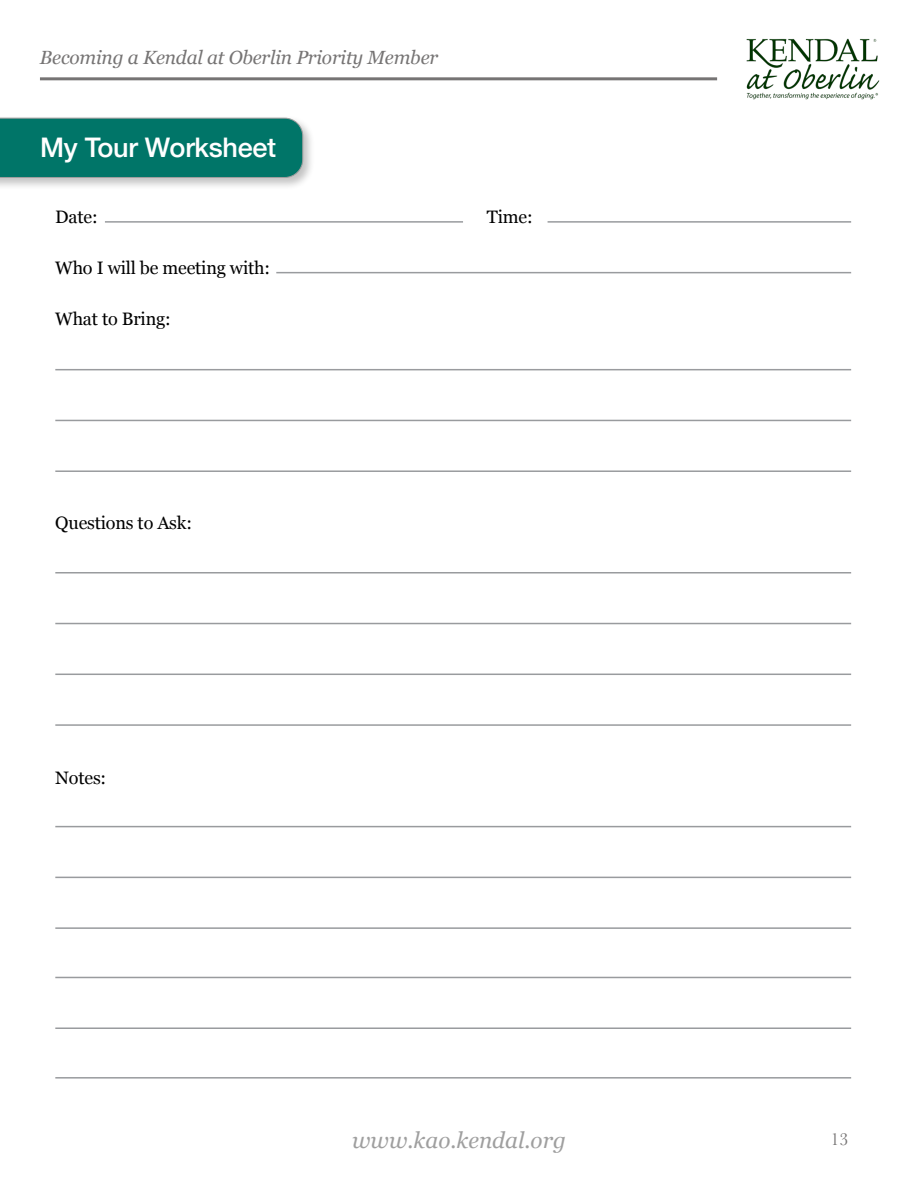
<style>
.page{position:relative;width:918px;height:1188px;background:#fff}
.page>*{position:absolute;margin:0;border:0;box-sizing:border-box;transform-origin:0 0}
.t1{font:500 27px "Helvetica Neue";letter-spacing:-.01em;color:#fff}
.t2{font:italic 22.5px "Georgia";color:#9f9f9f}
.t3{font:italic 19.05px "Georgia";letter-spacing:-.01em;color:#767474}
.t4{font:18px "Georgia";letter-spacing:-.01em;color:#000}
.t5{font:18px "Baskerville";color:#767474}
</style>
<div class="page">
<hr style="left:548px;top:221px;width:303px;height:2px;background:#999b9e">
<hr style="left:55px;top:1077px;width:796px;height:2px;background:#999b9e">
<hr style="left:55px;top:1028px;width:796px;height:1px;background:#999b9e">
<hr style="left:55px;top:927px;width:796px;height:2px;background:#999b9e">
<hr style="left:55px;top:724px;width:796px;height:2px;background:#999b9e">
<hr style="left:55px;top:674px;width:796px;height:1px;background:#999b9e">
<hr style="left:55px;top:470px;width:796px;height:2px;background:#999b9e">
<hr style="left:55px;top:977px;width:796px;height:1px;background:#999b9e">
<hr style="left:55px;top:877px;width:796px;height:1px;background:#999b9e">
<hr style="left:55px;top:623px;width:796px;height:1px;background:#999b9e">
<hr style="left:55px;top:420px;width:796px;height:1px;background:#999b9e">
<hr style="left:55px;top:826px;width:796px;height:1px;background:#999b9e">
<hr style="left:55px;top:572px;width:796px;height:2px;background:#999b9e">
<hr style="left:55px;top:369px;width:796px;height:1px;background:#999b9e">
<hr style="left:276px;top:272px;width:575px;height:1px;background:#999b9e">
<hr style="left:105px;top:221px;width:358px;height:2px;background:#999b9e">
<div style="left:0;top:115px;width:316px;height:75px;background:#000;opacity:.24"></div>
<div style="left:0;top:118px;width:303px;height:60px;background:#007568"></div>
<hr style="left:40px;top:77px;width:677px;height:3px;background:#767474">
<img style="left:746px;top:38px;width:134px;height:62px">
<p class="t3" style="left:40px;top:44px;width:400px">Becoming a Kendal at Oberlin Priority Member</p>
<h2 class="t1" style="left:40px;top:126px;width:238px">My Tour Worksheet</h2>
<p class="t4" style="left:55px;top:204px;width:44px">Date:</p>
<p class="t4" style="left:487px;top:204px;width:47px">Time:</p>
<p class="t4" style="left:55px;top:255px;width:216px">Who I will be meeting with:</p>
<p class="t4" style="left:55px;top:306px;width:117px">What to Bring:</p>
<p class="t4" style="left:55px;top:510px;width:138px">Questions to Ask:</p>
<p class="t4" style="left:55px;top:765px;width:52px">Notes:</p>
<p class="t2" style="left:352px;top:1124px;width:215px">www.kao.kendal.org</p>
<p class="t5" style="left:830px;top:1128px;width:19px">13</p>
</div>
